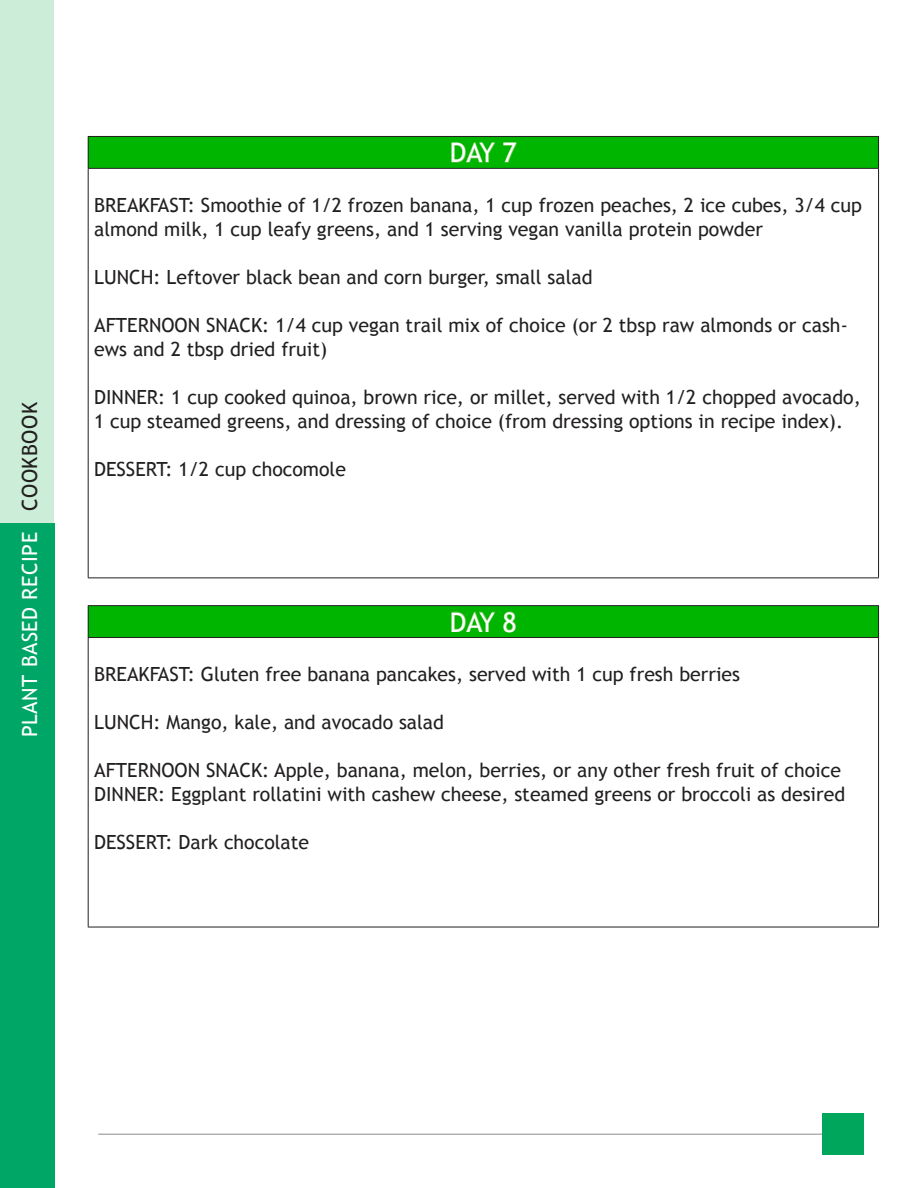
<style>
.page{position:relative;width:918px;height:1188px;background:#fff}
.page>*{position:absolute;margin:0;border:0;box-sizing:border-box;transform-origin:0 0}
.t1{font:27px "Trebuchet MS";letter-spacing:-.055em;color:#fff}
.t2{font:21px "Trebuchet MS";letter-spacing:.025em;color:#fff}
.t3{font:19.5px/24px "Trebuchet MS";color:#221f1f}
.s1{color:#221f1f}
</style>
<div class="page">
<hr style="left:98px;top:1134px;width:724px;height:1px;background:#898b8e">
<div style="left:822px;top:1113px;width:42px;height:42px;background:#00a65c"></div>
<div style="left:0;top:0;width:54px;height:1188px;background:#ccedd7"></div>
<div style="left:0;top:524px;width:54px;height:664px;background:#00a666"></div>
<div style="left:88px;top:136px;width:791px;height:32px;background:#00b500"></div>
<hr style="left:88px;top:136px;width:791px;height:1px;background:#221f1f">
<hr style="left:88px;top:137px;width:1px;height:31px;background:#221f1f">
<hr style="left:878px;top:137px;width:1px;height:31px;background:#221f1f">
<hr style="left:88px;top:168px;width:791px;height:1px;background:#221f1f">
<hr style="left:88px;top:169px;width:1px;height:408px;background:#221f1f">
<hr style="left:878px;top:169px;width:1px;height:408px;background:#221f1f">
<hr style="left:88px;top:577px;width:791px;height:1px;background:#221f1f">
<svg style="left:451px;top:142px;width:45px;height:21px"></svg>
<svg style="left:503px;top:142px;width:14px;height:21px"></svg>
<div style="left:88px;top:606px;width:791px;height:32px;background:#00b500"></div>
<hr style="left:88px;top:605px;width:791px;height:1px;background:#221f1f">
<hr style="left:88px;top:606px;width:1px;height:31px;background:#221f1f">
<hr style="left:878px;top:606px;width:1px;height:31px;background:#221f1f">
<hr style="left:88px;top:637px;width:791px;height:1px;background:#221f1f">
<hr style="left:88px;top:638px;width:1px;height:289px;background:#221f1f">
<hr style="left:878px;top:638px;width:1px;height:289px;background:#221f1f">
<hr style="left:88px;top:927px;width:791px;height:1px;background:#221f1f">
<svg style="left:451px;top:611px;width:45px;height:21px"></svg>
<svg style="left:503px;top:611px;width:13px;height:22px"></svg>
<p class="t2" style="left:21px;top:737px;width:336px;rotate:-90deg">PLANT BASED RECIPE <span class="s1">COOKBOOK</span></p>
<h1 class="t1" style="left:450px;top:141px;width:68px">DAY 7</h1>
<p class="t3" style="left:94px;top:194px;width:769px">BREAKFAST: Smoothie of 1/2 frozen banana, 1 cup frozen peaches, 2 ice cubes, 3/4 cup almond milk, 1 cup leafy greens, and 1 serving vegan vanilla protein powder</p>
<p class="t3" style="left:94px;top:266px;width:500px">LUNCH: Leftover black bean and corn burger, small salad</p>
<p class="t3" style="left:94px;top:314px;width:755px">AFTERNOON SNACK: 1/4 cup vegan trail mix of choice (or 2 tbsp raw almonds or cash&shy;ews and 2 tbsp dried fruit)</p>
<p class="t3" style="left:94px;top:386px;width:768px">DINNER: 1 cup cooked quinoa, brown rice, or millet, served with 1/2 chopped avocado,<br>1 cup steamed greens, and dressing of choice (from dressing options in recipe index).</p>
<p class="t3" style="left:94px;top:458px;width:253px">DESSERT: 1/2 cup chocomole</p>
<h1 class="t1" style="left:450px;top:610px;width:68px">DAY 8</h1>
<p class="t3" style="left:94px;top:663px;width:647px">BREAKFAST: Gluten free banana pancakes, served with 1 cup fresh berries</p>
<p class="t3" style="left:94px;top:711px;width:351px">LUNCH: Mango, kale, and avocado salad</p>
<p class="t3" style="left:94px;top:759px;width:753px">AFTERNOON SNACK: Apple, banana, melon, berries, or any other fresh fruit of choice<br>DINNER: Eggplant rollatini with cashew cheese, steamed greens or broccoli as desired</p>
<p class="t3" style="left:94px;top:831px;width:217px">DESSERT: Dark chocolate</p>
</div>
